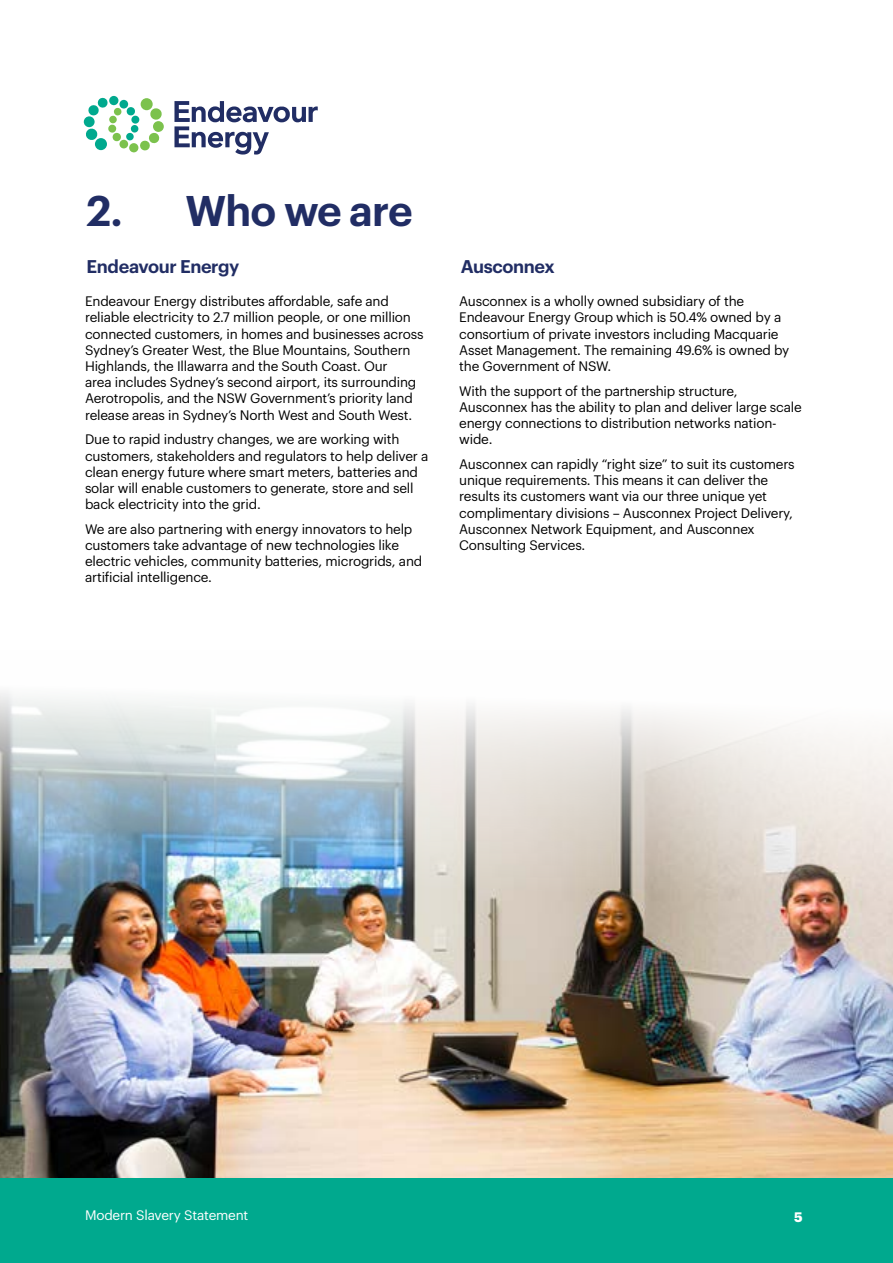
<style>
.page{position:relative;width:893px;height:1263px;background:#fff}
.page>*{position:absolute;margin:0;border:0;box-sizing:border-box;transform-origin:0 0}
.t1{font:600 42px "Graphik";letter-spacing:-.02em;color:#212d64}
.t2{font:600 18px "Graphik";letter-spacing:-.02em;color:#212d64}
.t3{font:13.5px/16.2px "Graphik";letter-spacing:-.015em;color:#000}
.t4{font:13.5px "Graphik";letter-spacing:-.015em;color:#fff}
.t5{font:700 13.5px "Graphik";color:#fff}
</style>
<div class="page">
<svg style="left:174px;top:101px;width:144px;height:54px"></svg>
<svg style="left:153px;top:121px;width:11px;height:11px"></svg>
<svg style="left:85px;top:97px;width:77px;height:54px"></svg>
<svg style="left:130px;top:125px;width:9px;height:8px"></svg>
<svg style="left:126px;top:132px;width:8px;height:9px"></svg>
<div style="left:119px;top:100px;width:9px;height:9px;background:#00a98e;border-radius:50%"></div>
<img style="left:0;top:692px;width:893px;height:487px">
<div style="left:0;top:1179px;width:893px;height:84px;background:#00a98e"></div>
<h1 class="t1" style="left:87px;top:178px;width:328px">2. Who we are</h1>
<h2 class="t2" style="left:87px;top:253px;width:154px">Endeavour Energy</h2>
<p class="t3" style="left:85px;top:292px;width:340px">Endeavour Energy distributes affordable, safe and reliable electricity to 2.7 million people, or one million connected customers, in homes and businesses across Sydney’s Greater West, the Blue Mountains, Southern Highlands, the Illawarra and the South Coast. Our<br>area includes Sydney’s second airport, its surrounding Aerotropolis, and the NSW Government’s priority land release areas in Sydney’s North West and South West.</p>
<p class="t3" style="left:85px;top:430px;width:345px">Due to rapid industry changes, we are working with customers, stakeholders and regulators to help deliver a clean energy future where smart meters, batteries and solar will enable customers to generate, store and sell back electricity into the grid.</p>
<p class="t3" style="left:85px;top:520px;width:339px">We are also partnering with energy innovators to help customers take advantage of new technologies like electric vehicles, community batteries, microgrids, and artificial intelligence.</p>
<h2 class="t2" style="left:461px;top:253px;width:95px">Ausconnex</h2>
<p class="t3" style="left:459px;top:292px;width:332px">Ausconnex is a wholly owned subsidiary of the Endeavour Energy Group which is 50.4% owned by a consortium of private investors including Macquarie Asset Management. The remaining 49.6% is owned by the Government of NSW.</p>
<p class="t3" style="left:459px;top:382px;width:344px">With the support of the partnership structure, Ausconnex has the ability to plan and deliver large scale energy connections to distribution networks nation&shy;wide.</p>
<p class="t3" style="left:459px;top:455px;width:337px">Ausconnex can rapidly “right size” to suit its customers unique requirements. This means it can deliver the results its customers want via our three unique yet complimentary divisions – Ausconnex Project Delivery, Ausconnex Network Equipment, and Ausconnex Consulting Services.</p>
<p class="t4" style="left:85px;top:1205px;width:165px">Modern Slavery Statement</p>
<p class="t5" style="left:794px;top:1206px;width:10px">5</p>
</div>
